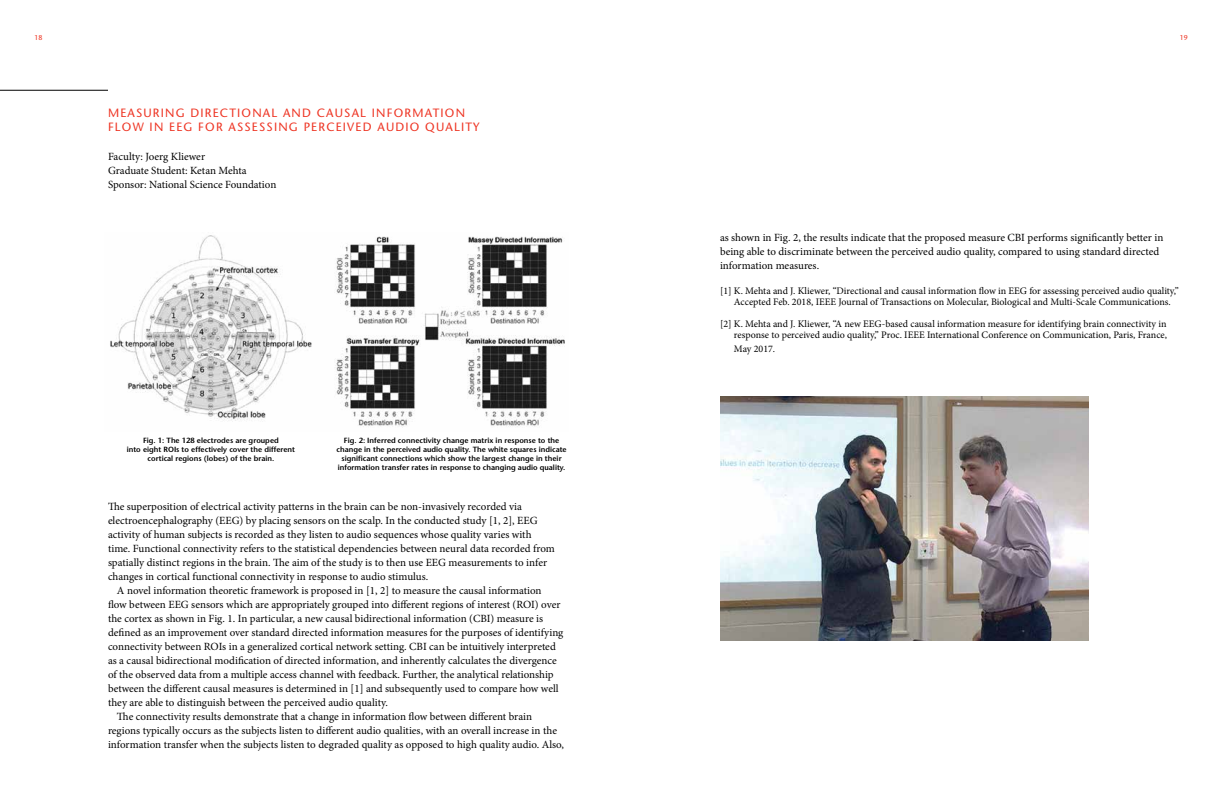
<style>
.page{position:relative;width:1224px;height:792px;background:#fff}
.page>*{position:absolute;margin:0;border:0;box-sizing:border-box;transform-origin:0 0}
.t1{font:500 12px/14.4px "Stone Sans Std";letter-spacing:.1em;color:#ee3524}
.t2{font:11px/14px "Minion Pro";color:#000}
.t3{font:10px/11px "Minion Pro";color:#000;text-align:center}
.t4{font:600 7.5px/9px "Stone Sans Std";color:#000;text-align:center}
.t5{font:500 7px "Stone Sans Std";color:#ee3524}
</style>
<div class="page">
<hr style="left:0;top:90px;width:108px;height:1px;background:#000">
<img style="left:110px;top:235px;width:455px;height:193px">
<img style="left:720px;top:397px;width:368px;height:244px">
<p class="t5" style="left:35px;top:34px;width:10px">18</p>
<p class="t5" style="left:1180px;top:34px;width:10px">19</p>
<p class="t1" style="left:108px;top:105px;width:373px">MEASURING DIRECTIONAL AND CAUSAL INFORMATION<br>FLOW IN EEG FOR ASSESSING PERCEIVED AUDIO QUALITY</p>
<p class="t2" style="left:108px;top:149px;width:170px">Faculty: Joerg Kliewer<br>Graduate Student: Ketan Mehta<br>Sponsor: National Science Foundation</p>
<p class="t4" style="left:127px;top:436px;width:170px">Fig. 1: The 128 electrodes are grouped<br>into eight ROIs to effectively cover the different cortical regions (lobes) of the brain.</p>
<p class="t4" style="left:336px;top:436px;width:232px">Fig. 2: Inferred connectivity change matrix in response to the change in the perceived audio quality. The white squares indicate significant connections which show the largest change in their information transfer rates in response to changing audio quality.</p>
<p class="t2" style="left:108px;top:499px;width:448px">The superposition of electrical activity patterns in the brain can be non-invasively recorded via electroencephalography (EEG) by placing sensors on the scalp. In the conducted study [1, 2], EEG activity of human subjects is recorded as they listen to audio sequences whose quality varies with time. Functional connectivity refers to the statistical dependencies between neural data recorded from spatially distinct regions in the brain. The aim of the study is to then use EEG measurements to infer changes in cortical functional connectivity in response to audio stimulus.</p>
<p class="t2" style="left:117px;top:583px;width:426px">A novel information theoretic framework is proposed in [1, 2] to measure the causal information</p>
<p class="t2" style="left:108px;top:597px;width:454px">flow between EEG sensors which are appropriately grouped into different regions of interest (ROI) over</p>
<p class="t2" style="left:108px;top:611px;width:437px">the cortex as shown in Fig. 1. In particular, a new causal bidirectional information (CBI) measure is</p>
<p class="t2" style="left:108px;top:625px;width:457px">defined as an improvement over standard directed information measures for the purposes of identifying</p>
<p class="t2" style="left:108px;top:639px;width:449px">connectivity between ROIs in a generalized cortical network setting. CBI can be intuitively interpreted</p>
<p class="t2" style="left:108px;top:653px;width:450px">as a causal bidirectional modification of directed information, and inherently calculates the divergence</p>
<p class="t2" style="left:108px;top:667px;width:447px">of the observed data from a multiple access channel with feedback. Further, the analytical relationship</p>
<p class="t2" style="left:108px;top:681px;width:452px">between the different causal measures is determined in [1] and subsequently used to compare how well</p>
<p class="t2" style="left:108px;top:695px;width:281px">they are able to distinguish between the perceived audio quality.</p>
<p class="t2" style="left:117px;top:709px;width:417px">The connectivity results demonstrate that a change in information flow between different brain</p>
<p class="t2" style="left:108px;top:723px;width:451px">regions typically occurs as the subjects listen to different audio qualities, with an overall increase in the</p>
<p class="t2" style="left:108px;top:737px;width:458px">information transfer when the subjects listen to degraded quality as opposed to high quality audio. Also,</p>
<p class="t2" style="left:720px;top:231px;width:445px">as shown in Fig. 2, the results indicate that the proposed measure CBI performs significantly better in being able to discriminate between the perceived audio quality, compared to using standard directed information measures.</p>
<p class="t3" style="left:720px;top:286px;width:460px">[1] K. Mehta and J. Kliewer, “Directional and causal information flow in EEG for assessing perceived audio quality,”<br>Accepted Feb. 2018, IEEE Journal of Transactions on Molecular, Biological and Multi-Scale Communications.</p>
<p class="t3" style="left:720px;top:319px;width:449px;text-align:right">[2] K. Mehta and J. Kliewer, “A new EEG-based causal information measure for identifying brain connectivity in response to perceived audio quality,” Proc. IEEE International Conference on Communication, Paris, France,</p>
<p class="t3" style="left:734px;top:344px;width:43px">May 2017.</p>
</div>
